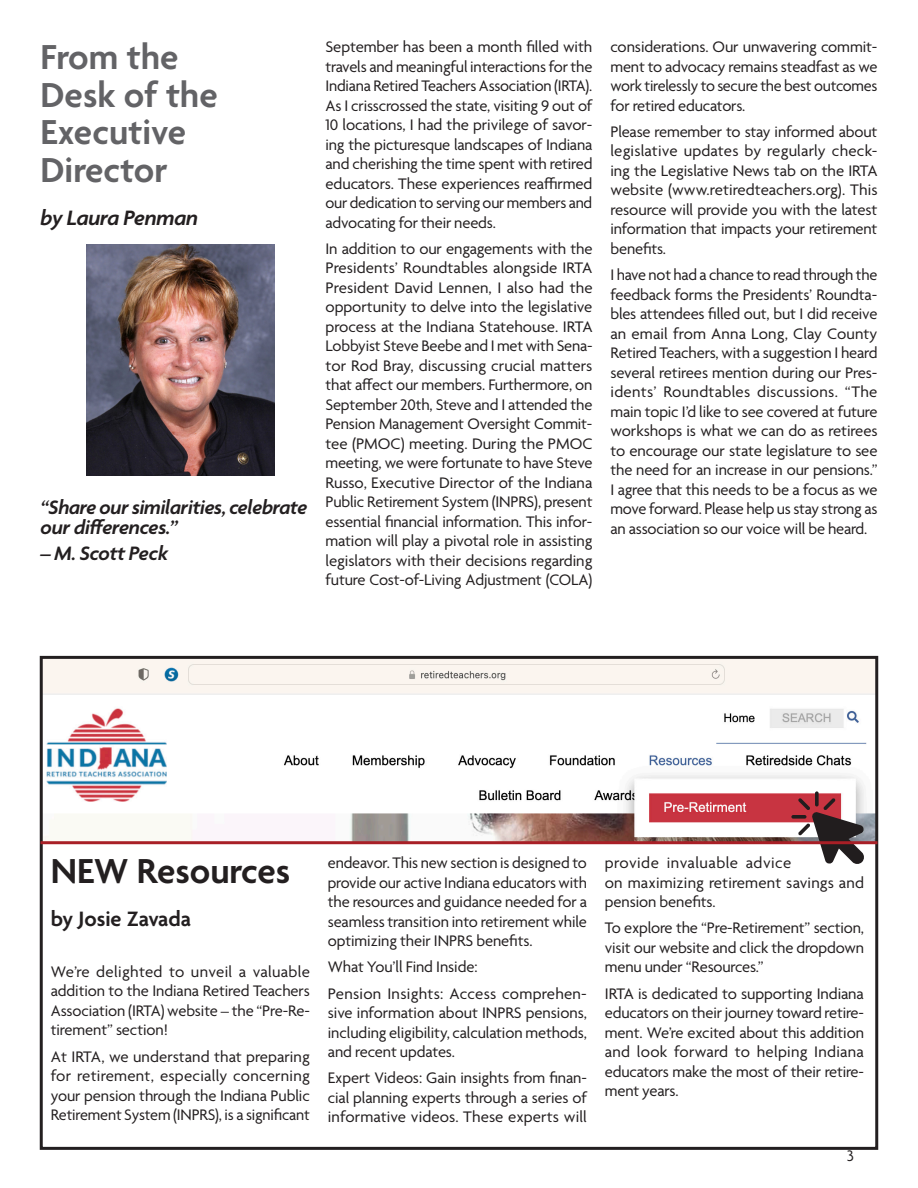
<style>
.page{position:relative;width:918px;height:1188px;background:#fff}
.page>*{position:absolute;margin:0;border:0;box-sizing:border-box;transform-origin:0 0}
.t1{font:600 37.5px/37.5px "Agenda";color:#636366}
.t2{font:600 37.5px "Agenda";color:#231f20}
.t3{font:italic 600 22.5px "Agenda";letter-spacing:-.01em;color:#231f20}
.t4{font:600 22.5px "Agenda";letter-spacing:-.005em;color:#231f20}
.t5{font:italic 600 21px/19.5px "Agenda";letter-spacing:-.015em;color:#231f20}
.t6{font:16.5px/19.5px "Agenda";letter-spacing:-.01em;color:#231f20;text-align:justify}
.t7{font:16.5px/19.5px "Agenda";letter-spacing:.01em;color:#231f20}
</style>
<div class="page">
<img style="left:86px;top:244px;width:188px;height:232px">
<img style="left:44px;top:660px;width:830px;height:181px">
<svg style="left:791px;top:791px;width:73px;height:73px"></svg>
<div style="left:40px;top:656px;width:838px;height:494px;border:3px solid #231f20"></div>
<hr style="left:40px;top:841px;width:838px;height:3px;background:#a81f26">
<p class="t1" style="left:40px;top:41px;width:179px">From the<br>Desk of the<br>Executive<br>Director</p>
<p class="t3" style="left:40px;top:205px;width:159px">by Laura Penman</p>
<p class="t5" style="left:40px;top:499px;width:269px">“Share our similarities, celebrate our differences.”</p>
<p class="t5" style="left:40px;top:545px;width:129px">– M. Scott Peck</p>
<p class="t6" style="left:326px;top:38px;width:269px">September has been a month filled with travels and meaningful interactions for the Indiana Retired Teachers Association (IRTA).<br>As I crisscrossed the state, visiting 9 out of 10 locations, I had the privilege of savor&shy;ing the picturesque landscapes of Indiana and cherishing the time spent with retired educators. These experiences reaffirmed our dedication to serving our members and advocating for their needs.</p>
<p class="t6" style="left:326px;top:240px;width:269px">In addition to our engagements with the Presidents’ Roundtables alongside IRTA President David Lennen, I also had the opportunity to delve into the legislative process at the Indiana Statehouse. IRTA Lobbyist Steve Beebe and I met with Sena&shy;tor Rod Bray, discussing crucial matters that affect our members. Furthermore, on September 20th, Steve and I attended the Pension Management Oversight Commit&shy;tee (PMOC) meeting. During the PMOC meeting, we were fortunate to have Steve Russo, Executive Director of the Indiana Public Retirement System (INPRS), present essential financial information. This infor&shy;mation will play a pivotal role in assisting legislators with their decisions regarding future Cost-of-Living Adjustment (COLA)</p>
<p class="t6" style="left:610px;top:38px;width:269px">considerations. Our unwavering commit&shy;ment to advocacy remains steadfast as we work tirelessly to secure the best outcomes for retired educators.</p>
<p class="t6" style="left:610px;top:123px;width:269px">Please remember to stay informed about legislative updates by regularly check&shy;ing the Legislative News tab on the IRTA website (www.retiredteachers.org). This resource will provide you with the latest information that impacts your retirement benefits.</p>
<p class="t6" style="left:610px;top:266px;width:269px">I have not had a chance to read through the feedback forms the Presidents’ Roundta&shy;bles attendees filled out, but I did receive an email from Anna Long, Clay County Retired Teachers, with a suggestion I heard several retirees mention during our Pres&shy;idents’ Roundtables discussions. “The main topic I’d like to see covered at future workshops is what we can do as retirees to encourage our state legislature to see the need for an increase in our pensions.” I agree that this needs to be a focus as we move forward. Please help us stay strong as an association so our voice will be heard.</p>
<p class="t2" style="left:51px;top:851px;width:241px">NEW Resources</p>
<p class="t4" style="left:51px;top:907px;width:142px">by Josie Zavada</p>
<p class="t6" style="left:51px;top:963px;width:261px">We’re delighted to unveil a valuable addition to the Indiana Retired Teachers Association (IRTA) website – the “Pre-Re&shy;tirement” section!</p>
<p class="t6" style="left:51px;top:1048px;width:261px">At IRTA, we understand that preparing for retirement, especially concerning your pension through the Indiana Public Retirement System (INPRS), is a significant</p>
<p class="t6" style="left:328px;top:854px;width:261px">endeavor. This new section is designed to provide our active Indiana educators with the resources and guidance needed for a seamless transition into retirement while optimizing their INPRS benefits.</p>
<p class="t6" style="left:328px;top:958px;width:151px">What You’ll Find Inside:</p>
<p class="t6" style="left:328px;top:985px;width:261px">Pension Insights: Access comprehen&shy;sive information about INPRS pensions, including eligibility, calculation methods, and recent updates.</p>
<p class="t6" style="left:328px;top:1069px;width:261px">Expert Videos: Gain insights from finan&shy;cial planning experts through a series of informative videos. These experts will</p>
<p class="t7" style="left:605px;top:854px;width:261px">provide invaluable advice<br>on maximizing retirement savings and pension benefits.</p>
<p class="t6" style="left:605px;top:919px;width:261px">To explore the “Pre-Retirement” section, visit our website and click the dropdown menu under “Resources.”</p>
<p class="t6" style="left:605px;top:985px;width:261px">IRTA is dedicated to supporting Indiana educators on their journey toward retire&shy;ment. We’re excited about this addition and look forward to helping Indiana educators make the most of their retire&shy;ment years.</p>
<p class="t6" style="left:847px;top:1147px;width:9px">3</p>
</div>
